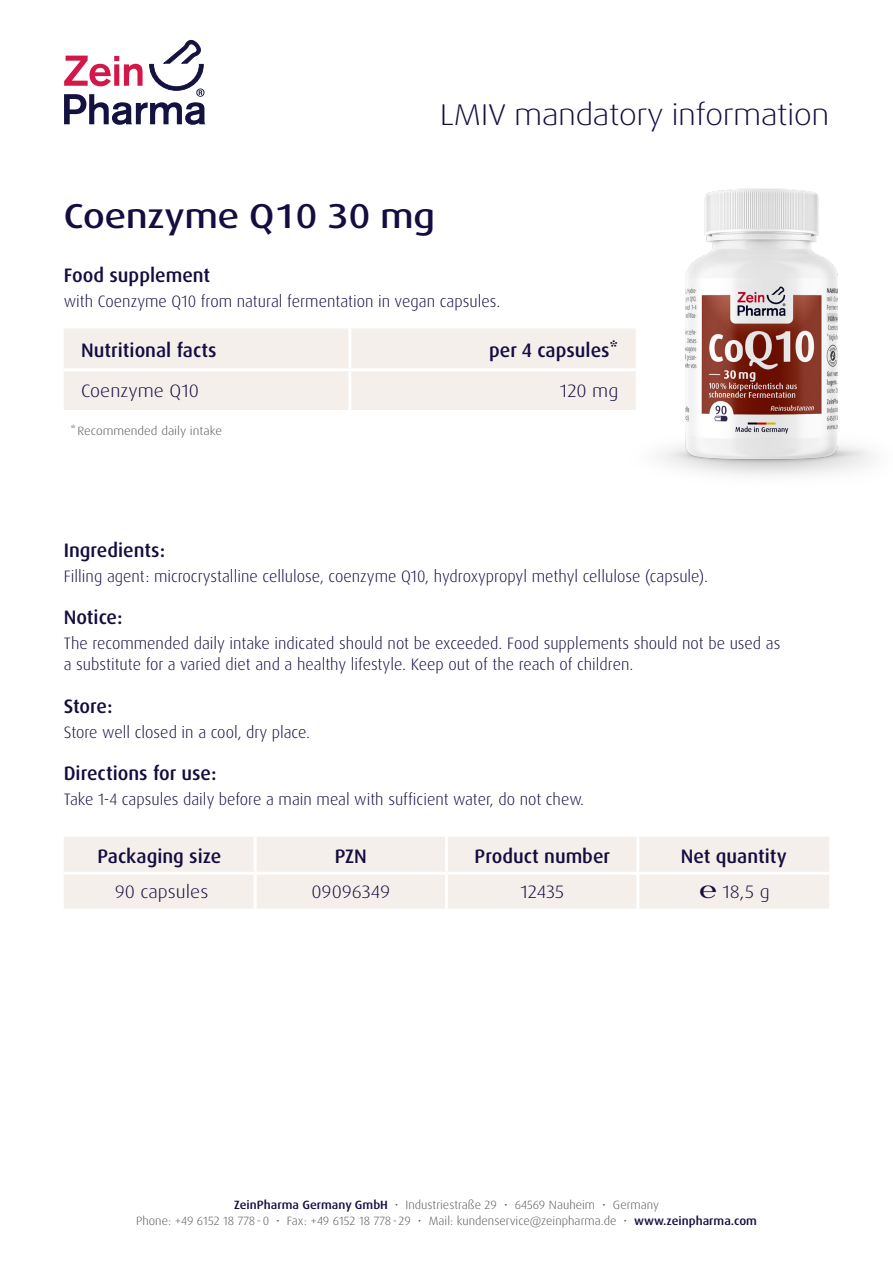
<style>
.page{position:relative;width:893px;height:1263px;background:#fff}
.page>*{position:absolute;margin:0;border:0;box-sizing:border-box;transform-origin:0 0}
.t1{font:500 expanded 34.5px "Dax Pro";color:#140d40}
.t2{font:300 expanded 30px "Dax Pro";color:#140d40}
.t3{font:500 19.5px "Dax Pro";color:#140d40}
.Fließtext{font:300 18px "Dax Pro";color:#140d40;scale:1.1 1}
.t4{font:300 16.5px/21px "Dax Pro";color:#140d40}
.Fließtext-2{font:300 12px "Dax Pro";color:#57585a;scale:1.05 1}
.Fließtext-3{font:300 12px "Dax Pro";color:#57585a;scale:1.1 1}
.s1{font-weight:500;color:#140d40}
</style>
<div class="page">
<svg style="left:64px;top:39px;width:142px;height:86px"></svg>
<div style="left:64px;top:328px;width:537px;height:82px;background:#f5efeb"></div>
<hr style="left:348px;top:328px;width:3px;height:40px;background:#fff">
<hr style="left:64px;top:368px;width:286px;height:3px;background:#fff">
<hr style="left:350px;top:368px;width:286px;height:3px;background:#fff">
<hr style="left:348px;top:371px;width:3px;height:39px;background:#fff">
<div style="left:64px;top:837px;width:765px;height:72px;background:#f5efeb"></div>
<hr style="left:254px;top:837px;width:3px;height:35px;background:#fff">
<hr style="left:445px;top:837px;width:3px;height:35px;background:#fff">
<hr style="left:636px;top:837px;width:3px;height:35px;background:#fff">
<hr style="left:64px;top:872px;width:191px;height:3px;background:#fff">
<hr style="left:255px;top:872px;width:191px;height:3px;background:#fff">
<hr style="left:254px;top:875px;width:3px;height:34px;background:#fff">
<hr style="left:446px;top:872px;width:192px;height:3px;background:#fff">
<hr style="left:445px;top:875px;width:3px;height:34px;background:#fff">
<hr style="left:638px;top:872px;width:191px;height:3px;background:#fff">
<hr style="left:636px;top:875px;width:3px;height:34px;background:#fff">
<img style="left:601px;top:188px;width:271px;height:288px">
<p class="t2" style="left:440px;top:96px;width:391px">LMIV mandatory information</p>
<p class="t1" style="left:64px;top:194px;width:373px">Coenzyme Q10 30 mg</p>
<p class="t3" style="left:64px;top:262px;width:148px">Food supplement</p>
<p class="t4" style="left:64px;top:291px;width:438px">with Coenzyme Q10 from natural fermentation in vegan capsules.</p>
<p class="t3" style="left:81px;top:337px;width:137px">Nutritional facts</p>
<p class="t3" style="left:489px;top:337px;width:131px">per 4 capsules*</p>
<p class="Fließtext" style="left:81px;top:379px;width:109px">Coenzyme Q10</p>
<p class="Fließtext" style="left:560px;top:379px;width:55px">120 mg</p>
<p class="Fließtext-3" style="left:70px;top:423px;width:140px">*Recommended daily intake</p>
<p class="t3" style="left:64px;top:537px;width:103px">Ingredients:</p>
<p class="t4" style="left:64px;top:566px;width:646px">Filling agent: microcrystalline cellulose, coenzyme Q10, hydroxypropyl methyl cellulose (capsule).</p>
<p class="t3" style="left:64px;top:605px;width:60px">Notice:</p>
<p class="t4" style="left:64px;top:633px;width:718px">The recommended daily intake indicated should not be exceeded. Food supplements should not be used as a substitute for a varied diet and a healthy lifestyle. Keep out of the reach of children.</p>
<p class="t3" style="left:64px;top:693px;width:50px">Store:</p>
<p class="t4" style="left:64px;top:722px;width:248px">Store well closed in a cool, dry place.</p>
<p class="t3" style="left:64px;top:761px;width:154px">Directions for use:</p>
<p class="t4" style="left:64px;top:789px;width:522px">Take 1-4 capsules daily before a main meal with sufficient water, do not chew.</p>
<p class="t3" style="left:97px;top:843px;width:125px">Packaging size</p>
<p class="t3" style="left:335px;top:843px;width:34px">PZN</p>
<p class="t3" style="left:475px;top:843px;width:137px">Product number</p>
<p class="t3" style="left:681px;top:843px;width:107px">Net quantity</p>
<p class="Fließtext" style="left:115px;top:880px;width:87px">90 capsules</p>
<p class="Fließtext" style="left:311px;top:880px;width:73px">09096349</p>
<p class="Fließtext" style="left:520px;top:880px;width:41px">12435</p>
<p class="Fließtext" style="left:699px;top:880px;width:65px">℮ 18,5 g</p>
<p class="Fließtext-2" style="left:234px;top:1197px;width:406px"><span class="s1">ZeinPharma Germany GmbH</span> • Industriestraße 29 • 64569 Nauheim • Germany</p>
<p class="Fließtext-2" style="left:136px;top:1213px;width:593px">Phone: +49 6152 18 778-0 • Fax: +49 6152 18 778- 29 • Mail: kundenservice@zeinpharma.de • <span class="s1">www.zeinpharma.com</span></p>
</div>
